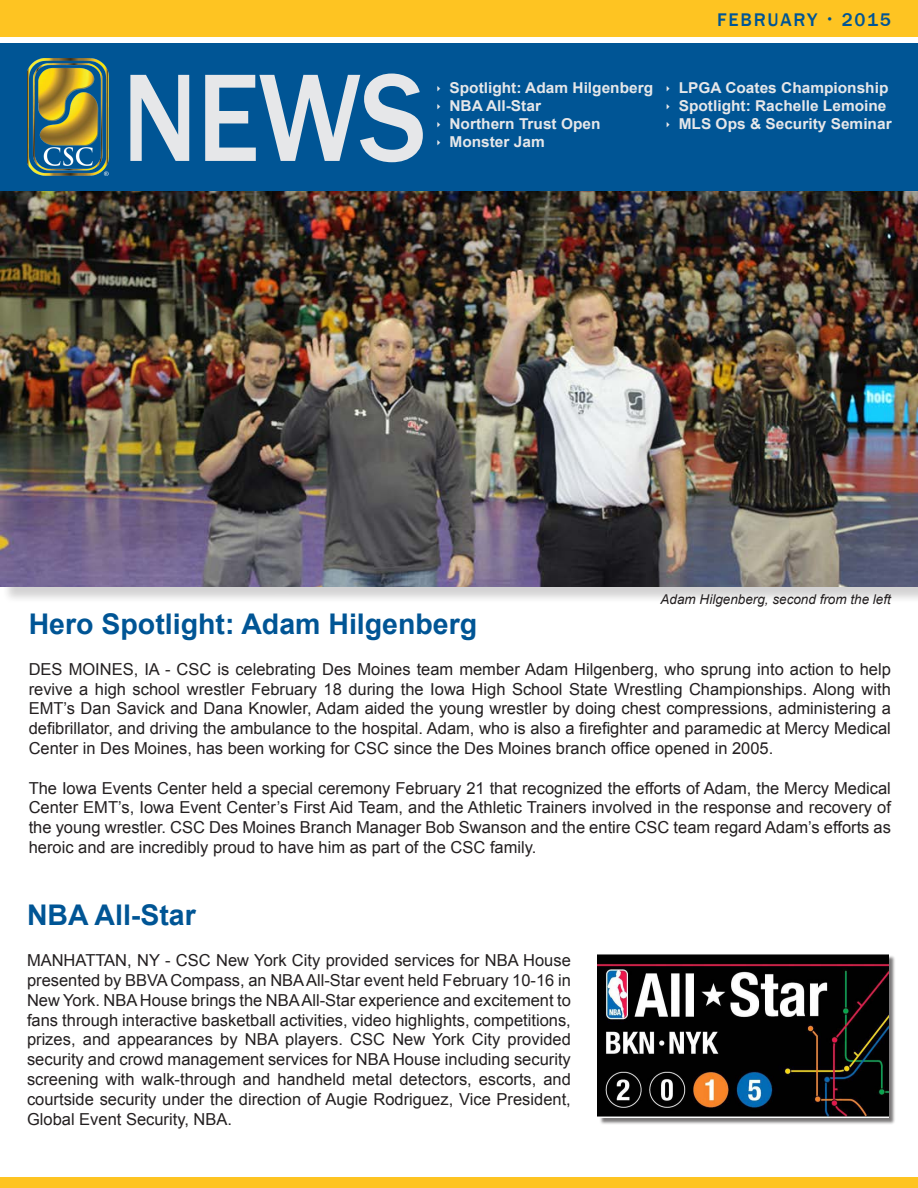
<style>
.page{position:relative;width:918px;height:1188px;background:#fff}
.page>*{position:absolute;margin:0;border:0;box-sizing:border-box;transform-origin:0 0}
.t1{font:500 129.15px "Franklin Gothic";color:#e6e7e9;scale:.9 1}
.Articles{font:700 28.5px "Arial";color:#005595}
.t2{font:500 18.75px "Franklin Gothic";letter-spacing:.1em;color:#005595}
.Articles-2{font:16.5px/19.8px "Arial";color:#231f20;text-align:justify}
.t3{font:700 15px "Arial";color:#e6e7e9}
.t4{font:italic 13.5px "Arial";color:#231f20}
</style>
<div class="page">
<div style="left:0;top:0;width:918px;height:37px;background:#fec422"></div>
<div style="left:0;top:44px;width:918px;height:148px;background:#005595"></div>
<img style="left:27px;top:58px;width:82px;height:118px">
<div style="left:1px;top:1177px;width:917px;height:11px;background:#fec422"></div>
<div style="left:599px;top:955px;width:297px;height:170px;background:#231f20;opacity:.6"></div>
<img style="left:598px;top:954px;width:290px;height:163px">
<div style="left:2px;top:193px;width:916px;height:410px;background:#231f20;opacity:.2"></div>
<img style="left:0;top:191px;width:918px;height:395px">
<p class="t1" style="left:122px;top:38px;width:340px">NEWS</p>
<p class="t3" style="left:449px;top:78px;width:205px">Spotlight: Adam Hilgenberg</p>
<p class="t3" style="left:449px;top:96px;width:93px">NBA All-Star</p>
<p class="t3" style="left:449px;top:114px;width:153px">Northern Trust Open</p>
<p class="t3" style="left:449px;top:132px;width:97px">Monster Jam</p>
<p class="t2" style="left:717px;top:8px;width:175px">FEBRUARY <sup>•</sup> 2015</p>
<p class="t3" style="left:679px;top:78px;width:211px">LPGA Coates Championship</p>
<p class="t3" style="left:679px;top:96px;width:209px">Spotlight: Rachelle Lemoine</p>
<p class="t3" style="left:679px;top:114px;width:214px">MLS Ops &amp; Security Seminar</p>
<p class="Articles" style="left:29px;top:605px;width:450px">Hero Spotlight: Adam Hilgenberg</p>
<p class="t4" style="left:661px;top:591px;width:232px">Adam Hilgenberg, second from the left</p>
<p class="Articles-2" style="left:29px;top:659px;width:864px">DES MOINES, IA - CSC is celebrating Des Moines team member Adam Hilgenberg, who sprung into action to help revive a high school wrestler February 18 during the Iowa High School State Wrestling Championships. Along with EMT’s Dan Savick and Dana Knowler, Adam aided the young wrestler by doing chest compressions, administering a defibrillator, and driving the ambulance to the hospital. Adam, who is also a firefighter and paramedic at Mercy Medical Center in Des Moines, has been working for CSC since the Des Moines branch office opened in 2005.</p>
<p class="Articles-2" style="left:29px;top:778px;width:864px">The Iowa Events Center held a special ceremony February 21 that recognized the efforts of Adam, the Mercy Medical Center EMT’s, Iowa Event Center’s First Aid Team, and the Athletic Trainers involved in the response and recovery of the young wrestler. CSC Des Moines Branch Manager Bob Swanson and the entire CSC team regard Adam’s efforts as heroic and are incredibly proud to have him as part of the CSC family.</p>
<p class="Articles" style="left:27px;top:896px;width:170px">NBA All-Star</p>
<p class="Articles-2" style="left:27px;top:951px;width:545px">MANHATTAN, NY - CSC New York City provided services for NBA House presented by BBVA Compass, an NBA All-Star event held February 10-16 in New York. NBA House brings the NBA All-Star experience and excitement to fans through interactive basketball activities, video highlights, competitions, prizes, and appearances by NBA players. CSC New York City provided security and crowd management services for NBA House including security screening with walk-through and handheld metal detectors, escorts, and courtside security under the direction of Augie Rodriguez, Vice President, Global Event Security, NBA.</p>
</div>
